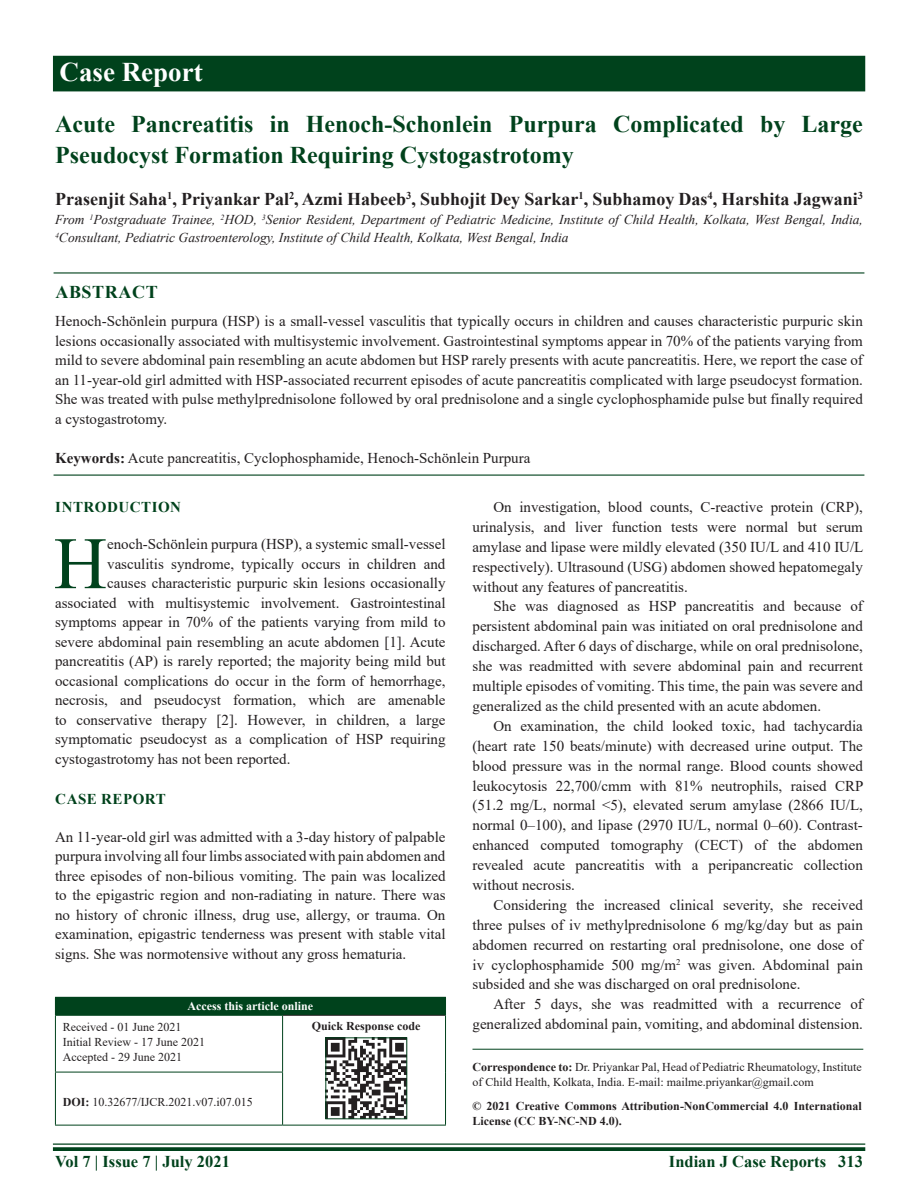
<style>
.page{position:relative;width:918px;height:1188px;background:#fff}
.page>*{position:absolute;margin:0;border:0;box-sizing:border-box;transform-origin:0 0}
.DROP_CAP_TX{font:73.95px "Times New Roman";color:#00421c}
.AH{font:700 27px "Times New Roman";color:#fff}
.AT{font:700 24px/31.5px "Times New Roman";color:#00421c}
.AU{font:700 18px "Times New Roman";color:#231f20}
.ABSH{font:700 18px "Times New Roman";letter-spacing:.035em;color:#00421c}
.RF{font:700 16.5px "Times New Roman";color:#00421c}
.TX{font:15px/20px "Times New Roman";color:#231f20;text-align:justify}
.ABS{font:15px/19.5px "Times New Roman";color:#231f20;text-align:justify}
.DROP_CAP_TX-2{font:15px "Times New Roman";color:#231f20}
.TXFL{font:15px/19.5px "Times New Roman";color:#231f20;text-align:justify}
.KWD{font:15px "Times New Roman";color:#231f20}
.t1{font:700 15px "Times New Roman";letter-spacing:.035em;color:#00421c}
.AFF{font:italic 13.5px/18px "Times New Roman";color:#231f20}
.ADD{font:12px/15px "Times New Roman";color:#231f20}
.CR{font:700 12px/15px "Times New Roman";color:#231f20}
.HIS{font:12px/15px "Times New Roman";color:#231f20}
.DOI{font:12px "Times New Roman";color:#231f20}
.AAO{font:700 12px "Times New Roman";color:#fff}
.QR{font:700 12px "Times New Roman";color:#231f20}
.s1{font-weight:700}
</style>
<div class="page">
<hr style="left:53px;top:1143px;width:812px;height:2px;background:#00421c">
<svg style="left:53px;top:1147px;width:812px;height:4px;background:#0f4d29"></svg>
<div style="left:53px;top:56px;width:812px;height:35px;background:#00421c"></div>
<hr style="left:54px;top:272px;width:810px;height:2px;background:#00421c">
<hr style="left:54px;top:475px;width:810px;height:1px;background:#00421c">
<hr style="left:472px;top:1049px;width:391px;height:1px;background:#00421c">
<div style="left:55px;top:997px;width:391px;height:18px;background:#00421c"></div>
<hr style="left:283px;top:1015px;width:162px;height:1px;background:#231f20">
<hr style="left:55px;top:1016px;width:1px;height:56px;background:#00421c">
<hr style="left:55px;top:1015px;width:228px;height:1px;background:#00421c">
<hr style="left:282px;top:1016px;width:1px;height:56px;background:#00421c">
<hr style="left:445px;top:1015px;width:1px;height:57px;background:#00421c">
<hr style="left:445px;top:1072px;width:1px;height:53px;background:#00421c">
<hr style="left:55px;top:1072px;width:1px;height:53px;background:#00421c">
<hr style="left:55px;top:1072px;width:228px;height:1px;background:#00421c">
<hr style="left:55px;top:1125px;width:228px;height:1px;background:#00421c">
<hr style="left:282px;top:1072px;width:1px;height:53px;background:#00421c">
<hr style="left:283px;top:1125px;width:163px;height:1px;background:#00421c">
<img style="left:328px;top:1040px;width:77px;height:77px">
<div style="left:326px;top:1038px;width:81px;height:81px;border:1px solid #00421c"></div>
<p class="AH" style="left:60px;top:52px;width:145px">Case Report</p>
<p class="AT" style="left:55px;top:107px;width:809px">Acute Pancreatitis in Henoch-Schonlein Purpura Complicated by Large<br>Pseudocyst Formation Requiring Cystogastrotomy</p>
<p class="AU" style="left:55px;top:186px;width:809px">Prasenjit Saha<sup>1</sup>, Priyankar Pal<sup>2</sup>, Azmi Habeeb<sup>3</sup>, Subhojit Dey Sarkar<sup>1</sup>, Subhamoy Das<sup>4</sup>, Harshita Jagwani<sup>3</sup></p>
<p class="AFF" style="left:55px;top:210px;width:809px">From <sup>1</sup>Postgraduate Trainee, <sup>2</sup>HOD, <sup>3</sup>Senior Resident, Department of Pediatric Medicine, Institute of Child Health, Kolkata, West Bengal, India,<br><sup>4</sup>Consultant, Pediatric Gastroenterology, Institute of Child Health, Kolkata, West Bengal, India</p>
<p class="ABSH" style="left:55px;top:279px;width:104px">ABSTRACT</p>
<p class="ABS" style="left:55px;top:311px;width:809px">Henoch-Schönlein purpura (HSP) is a small-vessel vasculitis that typically occurs in children and causes characteristic purpuric skin lesions occasionally associated with multisystemic involvement. Gastrointestinal symptoms appear in 70% of the patients varying from mild to severe abdominal pain resembling an acute abdomen but HSP rarely presents with acute pancreatitis. Here, we report the case of an 11-year-old girl admitted with HSP-associated recurrent episodes of acute pancreatitis complicated with large pseudocyst formation.<br>She was treated with pulse methylprednisolone followed by oral prednisolone and a single cyclophosphamide pulse but finally required a cystogastrotomy.</p>
<p class="KWD" style="left:55px;top:447px;width:477px"><span class="s1">Keywords:</span> Acute pancreatitis, Cyclophosphamide, Henoch-Schönlein Purpura</p>
<h1 class="t1" style="left:55px;top:496px;width:127px">INTRODUCTION</h1>
<p class="DROP_CAP_TX" style="left:54px;top:511px;width:55px">H</p>
<p class="DROP_CAP_TX-2" style="left:107px;top:534px;width:340px">enoch-Schönlein purpura (HSP), a systemic small-vessel</p>
<p class="DROP_CAP_TX-2" style="left:107px;top:553px;width:340px">vasculitis syndrome, typically occurs in children and</p>
<p class="DROP_CAP_TX-2" style="left:107px;top:573px;width:340px">causes characteristic purpuric skin lesions occasionally</p>
<p class="DROP_CAP_TX-2" style="left:55px;top:592px;width:392px">associated with multisystemic involvement. Gastrointestinal</p>
<p class="DROP_CAP_TX-2" style="left:55px;top:612px;width:392px">symptoms appear in 70% of the patients varying from mild to</p>
<p class="DROP_CAP_TX-2" style="left:55px;top:631px;width:392px">severe abdominal pain resembling an acute abdomen [1]. Acute</p>
<p class="DROP_CAP_TX-2" style="left:55px;top:651px;width:392px">pancreatitis (AP) is rarely reported; the majority being mild but</p>
<p class="DROP_CAP_TX-2" style="left:55px;top:670px;width:392px">occasional complications do occur in the form of hemorrhage,</p>
<p class="DROP_CAP_TX-2" style="left:55px;top:690px;width:392px">necrosis, and pseudocyst formation, which are amenable</p>
<p class="DROP_CAP_TX-2" style="left:55px;top:709px;width:392px">to conservative therapy [2]. However, in children, a large</p>
<p class="DROP_CAP_TX-2" style="left:55px;top:729px;width:392px">symptomatic pseudocyst as a complication of HSP requiring</p>
<p class="DROP_CAP_TX-2" style="left:55px;top:748px;width:237px">cystogastrotomy has not been reported.</p>
<h1 class="t1" style="left:55px;top:788px;width:112px">CASE REPORT</h1>
<p class="TXFL" style="left:55px;top:826px;width:392px">An 11-year-old girl was admitted with a 3-day history of palpable purpura involving all four limbs associated with pain abdomen and three episodes of non-bilious vomiting. The pain was localized to the epigastric region and non-radiating in nature. There was no history of chronic illness, drug use, allergy, or trauma. On examination, epigastric tenderness was present with stable vital signs. She was normotensive without any gross hematuria.</p>
<p class="AAO" style="left:188px;top:998px;width:127px">Access this article online</p>
<p class="HIS" style="left:63px;top:1019px;width:144px">Received - 01 June 2021<br>Initial Review - 17 June 2021<br>Accepted - 29 June 2021</p>
<p class="QR" style="left:312px;top:1017px;width:110px">Quick Response code</p>
<p class="DOI" style="left:63px;top:1094px;width:192px"><span class="s1">DOI:</span> 10.32677/IJCR.2021.v07.i07.015</p>
<p class="TX" style="left:472px;top:496px;width:392px;text-indent:21px">On investigation, blood counts, C-reactive protein (CRP), urinalysis, and liver function tests were normal but serum amylase and lipase were mildly elevated (350 IU/L and 410 IU/L respectively). Ultrasound (USG) abdomen showed hepatomegaly without any features of pancreatitis.</p>
<p class="TX" style="left:472px;top:596px;width:392px;text-indent:21px">She was diagnosed as HSP pancreatitis and because of persistent abdominal pain was initiated on oral prednisolone and discharged. After 6 days of discharge, while on oral prednisolone, she was readmitted with severe abdominal pain and recurrent multiple episodes of vomiting. This time, the pain was severe and generalized as the child presented with an acute abdomen.</p>
<p class="TX" style="left:472px;top:715px;width:393px;text-indent:21px">On examination, the child looked toxic, had tachycardia (heart rate 150 beats/minute) with decreased urine output. The blood pressure was in the normal range. Blood counts showed leukocytosis 22,700/cmm with 81% neutrophils, raised CRP (51.2 mg/L, normal &lt;5), elevated serum amylase (2866 IU/L, normal 0–100), and lipase (2970 IU/L, normal 0–60). Contrast&shy;enhanced computed tomography (CECT) of the abdomen revealed acute pancreatitis with a peripancreatic collection without necrosis.</p>
<p class="TX" style="left:472px;top:894px;width:392px;text-indent:21px">Considering the increased clinical severity, she received three pulses of iv methylprednisolone 6 mg/kg/day but as pain abdomen recurred on restarting oral prednisolone, one dose of iv cyclophosphamide 500 mg/m<sup>2</sup> was given. Abdominal pain subsided and she was discharged on oral prednisolone.</p>
<p class="TX" style="left:472px;top:994px;width:392px;text-align:right">After 5 days, she was readmitted with a recurrence of generalized abdominal pain, vomiting, and abdominal distension.</p>
<p class="ADD" style="left:472px;top:1059px;width:391px"><span class="s1">Correspondence to:</span> Dr. Priyankar Pal, Head of Pediatric Rheumatology, Institute of Child Health, Kolkata, India. E-mail: mailme.priyankar@gmail.com</p>
<p class="CR" style="left:472px;top:1099px;width:391px">© 2021 Creative Commons Attribution-NonCommercial 4.0 International<br>License (CC BY-NC-ND 4.0).</p>
<p class="RF" style="left:55px;top:1150px;width:176px">Vol 7 | Issue 7 | July 2021</p>
<p class="RF" style="left:669px;top:1150px;width:195px">Indian J Case Reports 313</p>
</div>
